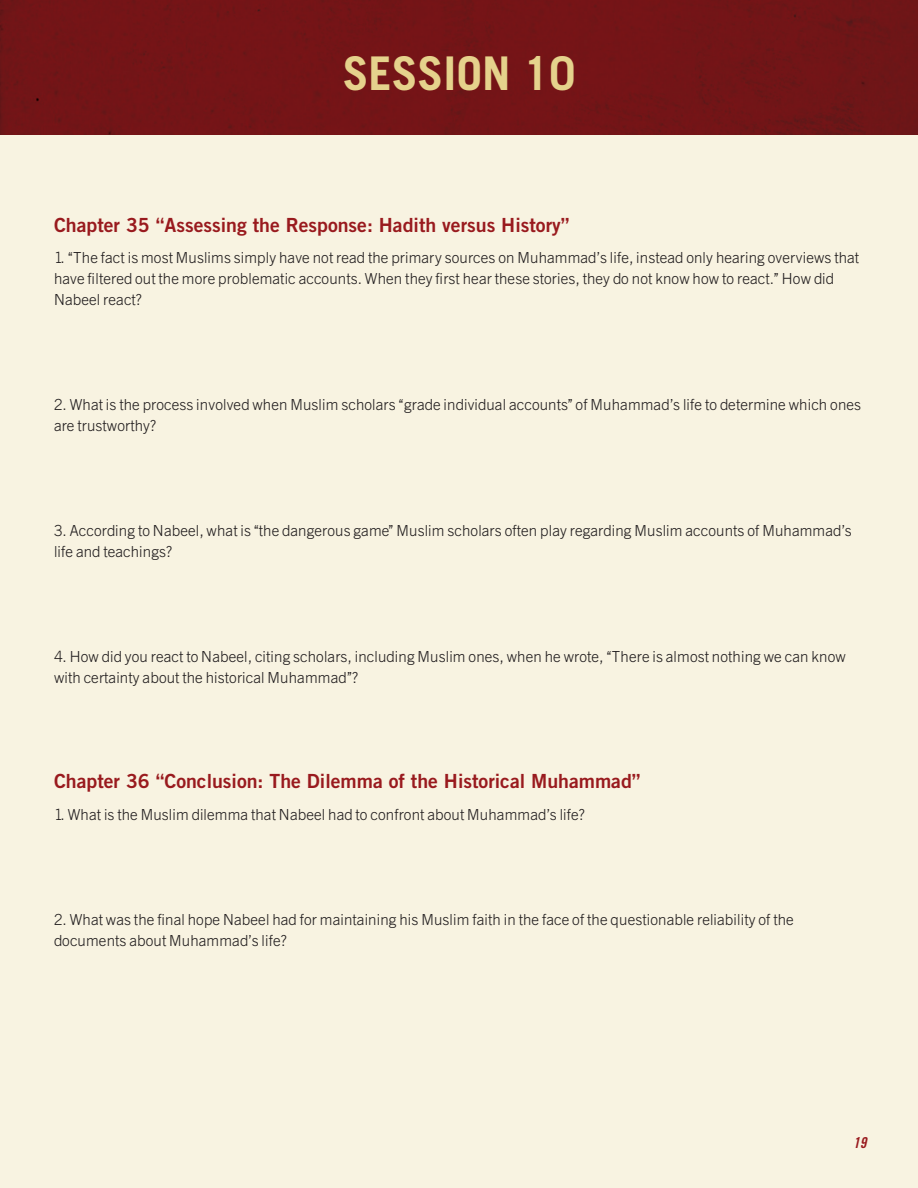
<style>
.page{position:relative;width:918px;height:1188px;background:#f8f3e1}
.page>*{position:absolute;margin:0;border:0;box-sizing:border-box;transform-origin:0 0}
.t1{font:700 46.5px "Trade Gothic";color:#e5d28c}
.t2{font:19.5px "Trade Gothic Bold Two";color:#991a1e}
.t3{font:16.5px/21px "Trade Gothic Lgt";letter-spacing:.01em;color:#231f20}
.t4{font:15px "Trade Gothic Bold Cond Twenty Obl";color:#991a1e}
</style>
<div class="page">
<div style="left:0;top:0;width:918px;height:135px;background:#731417"></div>
<h1 class="t1" style="left:343px;top:45px;width:234px">SESSION 10</h1>
<p class="t2" style="left:54px;top:213px;width:517px">Chapter 35 “Assessing the Response: Hadith versus History”</p>
<p class="t3" style="left:54px;top:249px;width:807px">1. “The fact is most Muslims simply have not read the primary sources on Muhammad’s life, instead only hearing overviews that have filtered out the more problematic accounts. When they first hear these stories, they do not know how to react.” How did<br>Nabeel react?</p>
<p class="t3" style="left:54px;top:396px;width:809px">2. What is the process involved when Muslim scholars “grade individual accounts” of Muhammad’s life to determine which ones are trustworthy?</p>
<p class="t3" style="left:54px;top:522px;width:799px">3. According to Nabeel, what is “the dangerous game” Muslim scholars often play regarding Muslim accounts of Muhammad’s life and teachings?</p>
<p class="t3" style="left:54px;top:648px;width:793px">4. How did you react to Nabeel, citing scholars, including Muslim ones, when he wrote, “There is almost nothing we can know with certainty about the historical Muhammad”?</p>
<p class="t2" style="left:54px;top:769px;width:588px">Chapter 36 “Conclusion: The Dilemma of the Historical Muhammad”</p>
<p class="t3" style="left:54px;top:805px;width:532px">1. What is the Muslim dilemma that Nabeel had to confront about Muhammad’s life?</p>
<p class="t3" style="left:54px;top:910px;width:741px">2. What was the final hope Nabeel had for maintaining his Muslim faith in the face of the questionable reliability of the documents about Muhammad’s life?</p>
<p class="t4" style="left:853px;top:1134px;width:15px">19</p>
</div>
